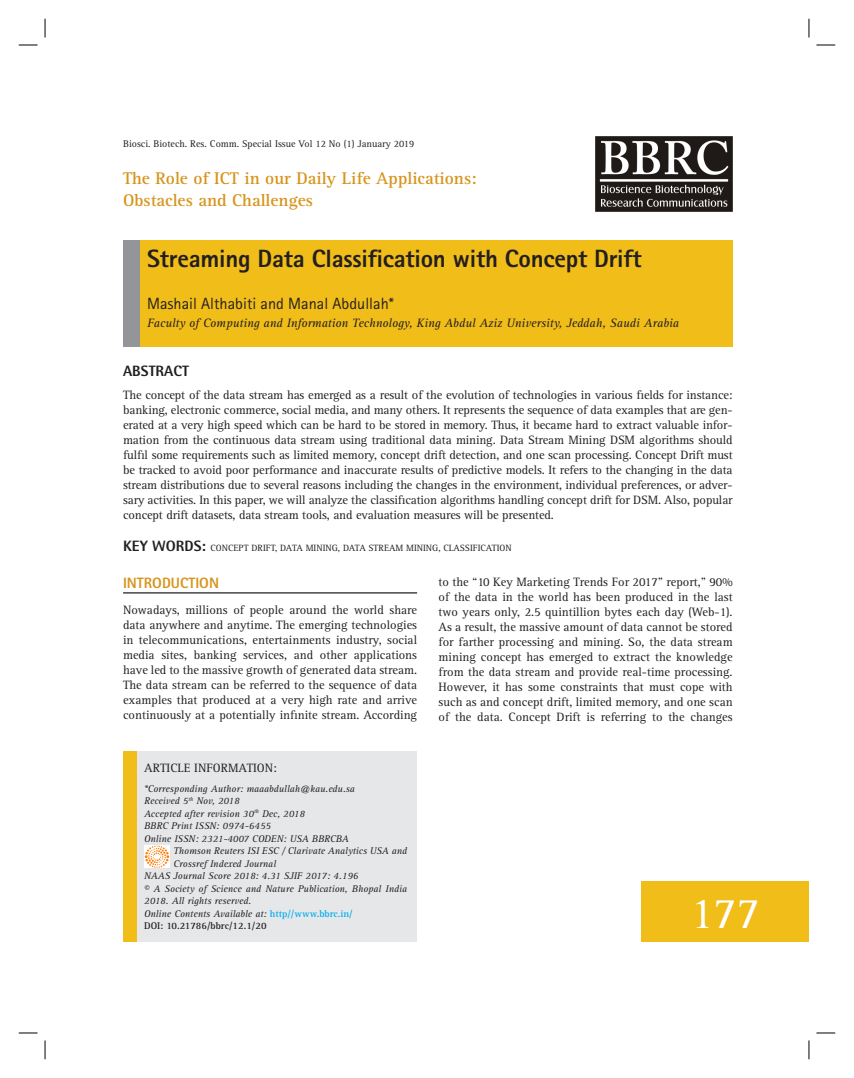
<style>
.page{position:relative;width:854px;height:1078px;background:#fff}
.page>*{position:absolute;margin:0;border:0;box-sizing:border-box;transform-origin:0 0}
.t1{font:45px "Rotis Serif Std";color:#fff}
.t2{font:800 25px "Rotis Sans Serif Std";letter-spacing:-.01em;color:#231f20}
.t3{font:700 17.5px/22.5px "Rotis Serif Std";color:#d7941c}
.t4{font:16.25px "Rotis Sans Serif Std";color:#231f20}
.t5{font:800 15px "Rotis Sans Serif Std";color:#d7941c}
.t6{font:800 15px "Rotis Semi Sans Std";color:#231f20}
.t7{font:12.5px/15px "Rotis Serif Std";color:#231f20;text-align:justify}
.t8{font:italic 12.5px "Rotis Serif Std";color:#231f20}
.t9{font:italic 10px "Rotis Serif Std";color:#231f20}
.t10{font:10px "Rotis Serif Std";color:#231f20}
.t11{font:700 10px "Rotis Serif Std";color:#231f20}
.t12{font:9.38px "Rotis Serif Std";color:#231f20}
.s1{font-family:"Rotis Semi Sans Std";font-weight:800;font-size:15px}
.s2{font-weight:700;font-style:normal;color:#00aeef}
</style>
<div class="page">
<div style="left:132px;top:240px;width:600px;height:107px;background:#f1bd19"></div>
<div style="left:123px;top:240px;width:16px;height:107px;background:#939598"></div>
<div style="left:641px;top:882px;width:167px;height:60px;background:#f1bd19"></div>
<img style="left:595px;top:137px;width:137px;height:75px">
<div style="left:137px;top:751px;width:280px;height:191px;background:#e6e7e9"></div>
<div style="left:123px;top:751px;width:14px;height:191px;background:#f1bd19"></div>
<img style="left:144px;top:845px;width:26px;height:23px">
<hr style="left:123px;top:592px;width:294px;height:1px;background:#231f20">
<svg style="left:19px;top:44px;width:19px;height:2px"></svg>
<svg style="left:816px;top:44px;width:19px;height:2px"></svg>
<svg style="left:19px;top:1032px;width:19px;height:2px"></svg>
<svg style="left:816px;top:1032px;width:19px;height:2px"></svg>
<svg style="left:44px;top:19px;width:2px;height:19px"></svg>
<svg style="left:44px;top:1040px;width:2px;height:19px"></svg>
<svg style="left:808px;top:19px;width:1px;height:19px"></svg>
<svg style="left:808px;top:1040px;width:1px;height:19px"></svg>
<p class="t10" style="left:123px;top:140px;width:292px">Biosci. Biotech. Res. Comm. Special Issue Vol 12 No (1) January 2019</p>
<h3 class="t3" style="left:123px;top:168px;width:355px">The Role of ICT in our Daily Life Applications:<br>Obstacles and Challenges</h3>
<h2 class="t2" style="left:147px;top:250px;width:496px">Streaming Data Classification with Concept Drift</h2>
<h3 class="t4" style="left:147px;top:297px;width:248px">Mashail Althabiti and Manal Abdullah*</h3>
<p class="t8" style="left:147px;top:318px;width:533px">Faculty of Computing and Information Technology, King Abdul Aziz University, Jeddah, Saudi Arabia</p>
<p class="t6" style="left:123px;top:366px;width:67px">ABSTRACT</p>
<p class="t7" style="left:123px;top:388px;width:611px">The concept of the data stream has emerged as a result of the evolution of technologies in various fields for instance: banking, electronic commerce, social media, and many others. It represents the sequence of data examples that are gen&shy;erated at a very high speed which can be hard to be stored in memory. Thus, it became hard to extract valuable infor&shy;mation from the continuous data stream using traditional data mining. Data Stream Mining DSM algorithms should fulfil some requirements such as limited memory, concept drift detection, and one scan processing. Concept Drift must be tracked to avoid poor performance and inaccurate results of predictive models. It refers to the changing in the data stream distributions due to several reasons including the changes in the environment, individual preferences, or adver&shy;sary activities. In this paper, we will analyze the classification algorithms handling concept drift for DSM. Also, popular concept drift datasets, data stream tools, and evaluation measures will be presented.</p>
<p class="t12" style="left:123px;top:544px;width:390px"><span class="s1">KEY WORDS:</span> CONCEPT DRIFT, DATA MINING, DATA STREAM MINING, CLASSIFICATION</p>
<p class="t5" style="left:123px;top:578px;width:97px">INTRODUCTION</p>
<p class="t7" style="left:123px;top:603px;width:295px">Nowadays, millions of people around the world share data anywhere and anytime. The emerging technologies in telecommunications, entertainments industry, social media sites, banking services, and other applications have led to the massive growth of generated data stream.<br>The data stream can be referred to the sequence of data examples that produced at a very high rate and arrive continuously at a potentially infinite stream. According</p>
<p class="t7" style="left:144px;top:761px;width:134px">ARTICLE INFORMATION:</p>
<p class="t9" style="left:144px;top:785px;width:212px">*Corresponding Author: maaabdullah@kau.edu.sa</p>
<p class="t9" style="left:144px;top:797px;width:97px">Received 5<sup>th</sup> Nov, 2018</p>
<p class="t9" style="left:144px;top:810px;width:162px">Accepted after revision 30<sup>th</sup> Dec, 2018</p>
<p class="t9" style="left:144px;top:822px;width:128px">BBRC Print ISSN: 0974-6455</p>
<p class="t9" style="left:144px;top:835px;width:206px">Online ISSN: 2321-4007 CODEN: USA BBRCBA</p>
<p class="t9" style="left:173px;top:847px;width:235px">Thomson Reuters ISI ESC / Clarivate Analytics USA and</p>
<p class="t9" style="left:173px;top:860px;width:104px">Crossref Indexed Journal</p>
<p class="t9" style="left:144px;top:872px;width:216px">NAAS Journal Score 2018: 4.31 SJIF 2017: 4.196</p>
<p class="t9" style="left:144px;top:885px;width:264px">© A Society of Science and Nature Publication, Bhopal India</p>
<p class="t9" style="left:144px;top:897px;width:109px">2018. All rights reserved.</p>
<p class="t9" style="left:144px;top:910px;width:210px">Online Contents Available at: <span class="s2">http//www.bbrc.in/</span></p>
<p class="t11" style="left:144px;top:922px;width:124px">DOI: 10.21786/bbrc/12.1/20</p>
<p class="t7" style="left:438px;top:575px;width:295px">to the “10 Key Marketing Trends For 2017” report,” 90% of the data in the world has been produced in the last two years only, 2.5 quintillion bytes each day (Web-1).<br>As a result, the massive amount of data cannot be stored for farther processing and mining. So, the data stream mining concept has emerged to extract the knowledge from the data stream and provide real-time processing.<br>However, it has some constraints that must cope with such as and concept drift, limited memory, and one scan of the data. Concept Drift is referring to the changes</p>
<h1 class="t1" style="left:690px;top:895px;width:72px">177</h1>
</div>
